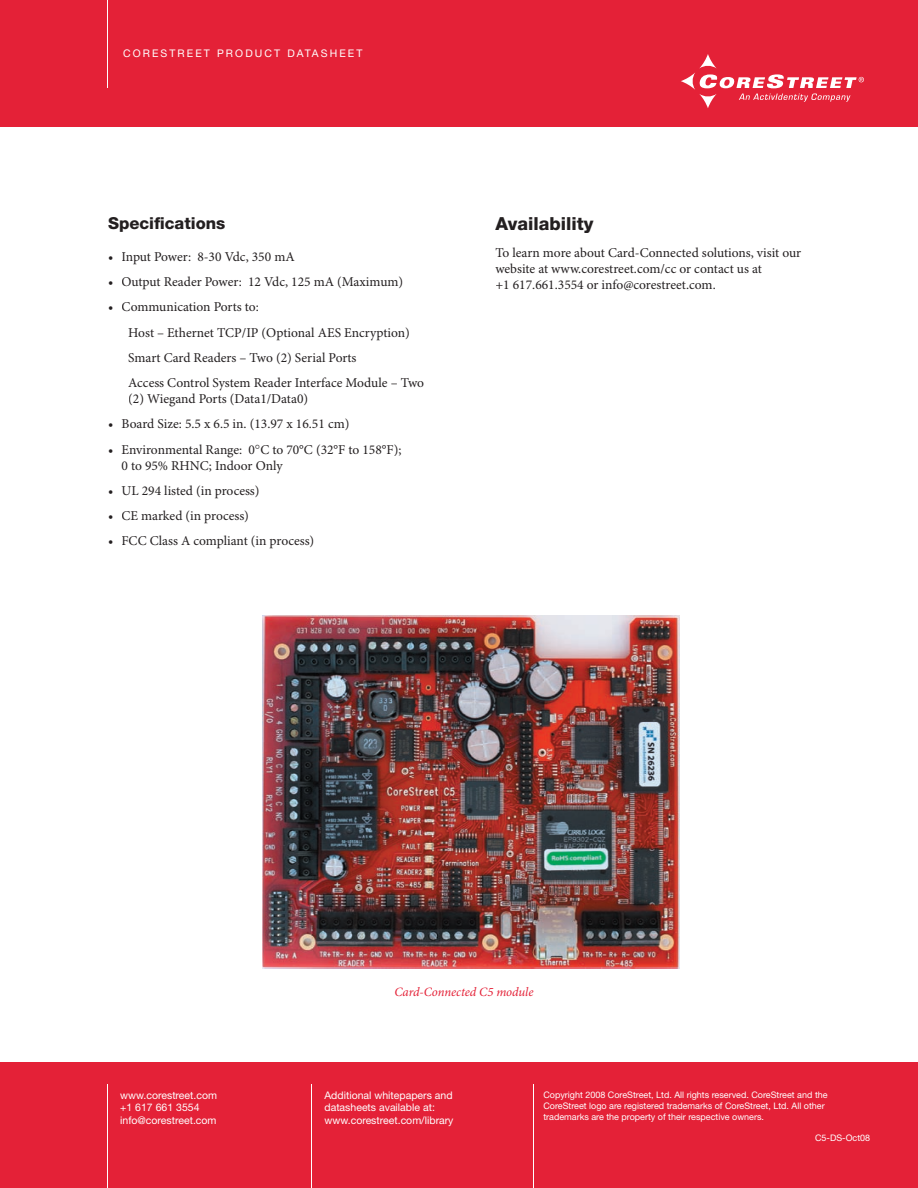
<style>
.page{position:relative;width:918px;height:1188px;background:#fff}
.page>*{position:absolute;margin:0;border:0;box-sizing:border-box;transform-origin:0 0}
.t1{font:800 18px "Helvetica Neue";color:#231f20}
.t2{font:800 16.5px "Helvetica Neue";color:#231f20}
.t3{font:13.5px/25.2px "Minion Pro";color:#231f20}
.t4{font:italic 12.75px "Minion Pro";letter-spacing:-.005em;color:#e42137}
.t5{font:10.5px/12.6px "Helvetica Neue";color:#fff}
.t6{font:10.5px "Helvetica Neue";letter-spacing:.2em;color:#fff}
.t7{font:9px/10.8px "Helvetica Neue";color:#fff}
</style>
<div class="page">
<div style="left:0;top:0;width:918px;height:127px;background:#e42137"></div>
<hr style="left:108px;top:0;width:1px;height:88px;background:#fff">
<div style="left:0;top:1063px;width:918px;height:125px;background:#e42137"></div>
<hr style="left:107px;top:1084px;width:1px;height:104px;background:#fff">
<hr style="left:311px;top:1084px;width:1px;height:104px;background:#fff">
<hr style="left:533px;top:1084px;width:1px;height:104px;background:#fff">
<img style="left:263px;top:615px;width:417px;height:354px">
<svg style="left:681px;top:54px;width:183px;height:54px"></svg>
<p class="t6" style="left:123px;top:47px;width:241px">CORESTREET PRODUCT DATASHEET</p>
<p class="t2" style="left:108px;top:213px;width:119px">Specifications</p>
<p class="t3" style="left:108px;top:245px;width:188px">• Input Power: 8-30 Vdc, 350 mA</p>
<p class="t3" style="left:108px;top:270px;width:297px">• Output Reader Power: 12 Vdc, 125 mA (Maximum)</p>
<p class="t3" style="left:128px;top:295px;width:297px;text-indent:-20px">• Communication Ports to:<br>Host – Ethernet TCP/IP (Optional AES Encryption)<br>Smart Card Readers – Two (2) Serial Ports<br>Access Control System Reader Interface Module – Two</p>
<p class="t3" style="left:128px;top:387px;width:181px">(2) Wiegand Ports (Data1/Data0)</p>
<p class="t3" style="left:108px;top:412px;width:243px">• Board Size: 5.5 x 6.5 in. (13.97 x 16.51 cm)</p>
<p class="t3" style="left:122px;top:442px;width:281px;line-height:16.2px;text-indent:-14px">• Environmental Range: 0 C to 70°C (32°F to 158°F);<br>0 to 95% RHNC; Indoor Only</p>
<p class="t3" style="left:108px;top:479px;width:153px">• UL 294 listed (in process)</p>
<p class="t3" style="left:108px;top:504px;width:142px">• CE marked (in process)</p>
<p class="t3" style="left:108px;top:529px;width:208px">• FCC Class A compliant (in process)</p>
<h1 class="t1" style="left:495px;top:213px;width:100px">Availability</h1>
<p class="t3" style="left:495px;top:245px;width:307px;line-height:16.2px">To learn more about Card-Connected solutions, visit our website at www.corestreet.com/cc or contact us at<br>+1 617.661.3554 or info@corestreet.com.</p>
<p class="t5" style="left:120px;top:1089px;width:98px">www.corestreet.com +1 617 661 3554 info@corestreet.com</p>
<p class="t4" style="left:394px;top:985px;width:141px">Card-Connected C5 module</p>
<p class="t5" style="left:324px;top:1089px;width:131px">Additional whitepapers and datasheets available at: www.corestreet.com/library</p>
<p class="t7" style="left:543px;top:1089px;width:286px">Copyright 2008 CoreStreet, Ltd. All rights reserved. CoreStreet and the<br>CoreStreet logo are registered trademarks of CoreStreet, Ltd. All other trademarks are the property of their respective owners.</p>
<p class="t7" style="left:815px;top:1133px;width:57px">C5-DS-Oct08</p>
</div>
